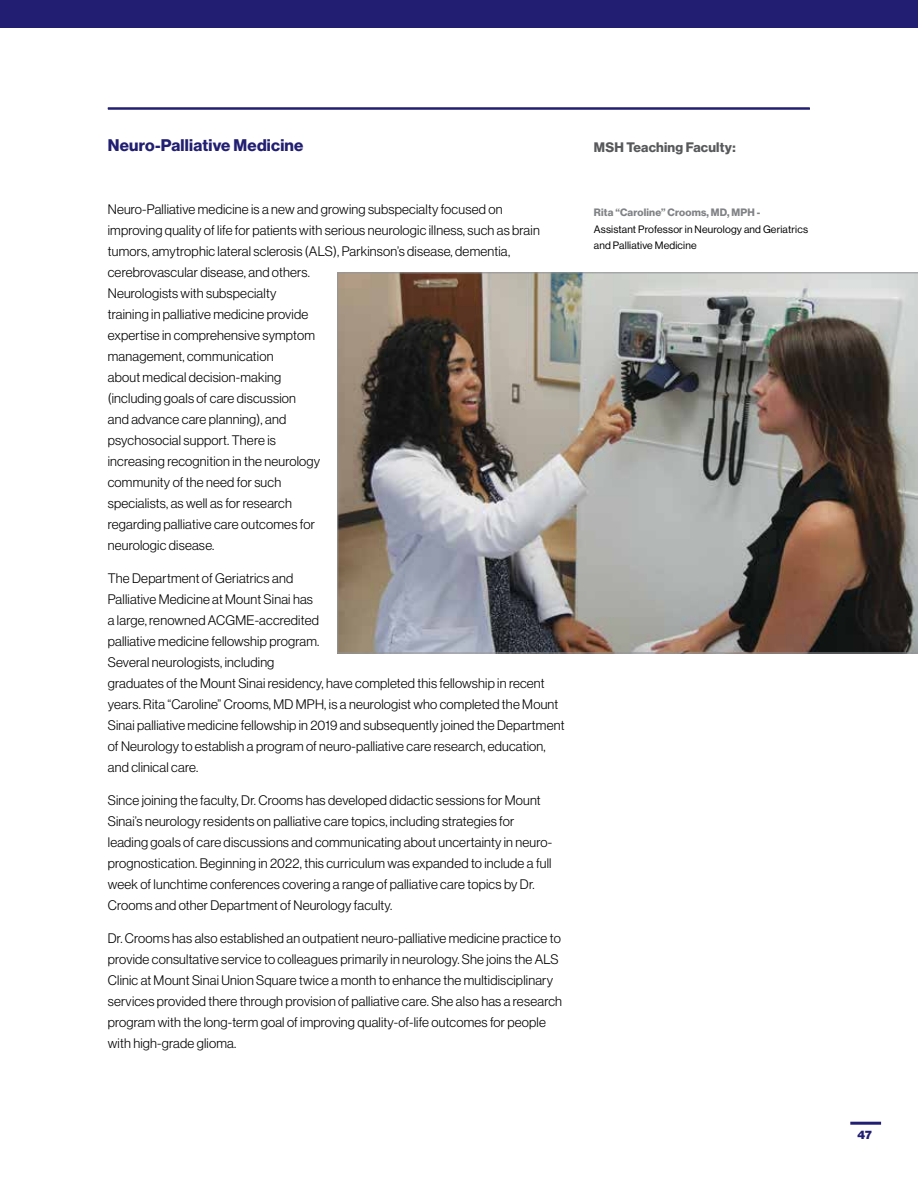
<style>
.page{position:relative;width:918px;height:1188px;background:#fff}
.page>*{position:absolute;margin:0;border:0;box-sizing:border-box;transform-origin:0 0}
.t1{font:16.5px "N Haas Grotesk DS Std 75 Bd";letter-spacing:.015em;color:#221f72}
.t2{font:13.5px/21px "N Haas Grotesk DS Std 45 Lt";letter-spacing:.015em;color:#000}
.t3{font:13.5px "N Haas Grotesk DS Std 75 Bd";letter-spacing:.015em;color:#58595b}
.t4{font:12px "N Haas Grotesk DS Std 95 Blk";color:#221f72}
.t5{font:10.5px/16.5px "N Haas Grotesk DS Std 55 Rg";letter-spacing:.015em;color:#000}
.t6{font:10.5px "N Haas Grotesk DS Std 75 Bd";letter-spacing:.015em;color:#808285}
</style>
<div class="page">
<div style="left:0;top:0;width:918px;height:28px;background:#221f72"></div>
<hr style="left:850px;top:1122px;width:31px;height:3px;background:#221f72">
<hr style="left:108px;top:108px;width:702px;height:2px;background:#221f72">
<hr style="left:108px;top:107px;width:702px;height:2px;background:#221f72">
<img style="left:337px;top:272px;width:581px;height:381px">
<p class="t1" style="left:108px;top:136px;width:197px">Neuro-Palliative Medicine</p>
<p class="t2" style="left:108px;top:199px;width:433px">Neuro-Palliative medicine is a new and growing subspecialty focused on improving quality of life for patients with serious neurologic illness, such as brain tumors, amytrophic lateral sclerosis (ALS), Parkinson’s disease, dementia, cerebrovascular disease, and others.<br>Neurologists with subspecialty<br>training in palliative medicine provide<br>expertise in comprehensive symptom<br>management, communication<br>about medical decision-making<br>(including goals of care discussion<br>and advance care planning), and<br>psychosocial support. There is<br>increasing recognition in the neurology<br>community of the need for such<br>specialists, as well as for research<br>regarding palliative care outcomes for<br>neurologic disease.</p>
<p class="t2" style="left:108px;top:568px;width:458px">The Department of Geriatrics and<br>Palliative Medicine at Mount Sinai has<br>a large, renowned ACGME-accredited<br>palliative medicine fellowship program.<br>Several neurologists, including<br>graduates of the Mount Sinai residency, have completed this fellowship in recent years. Rita “Caroline” Crooms, MD MPH, is a neurologist who completed the Mount Sinai palliative medicine fellowship in 2019 and subsequently joined the Department of Neurology to establish a program of neuro-palliative care research, education, and clinical care.</p>
<p class="t2" style="left:108px;top:790px;width:446px">Since joining the faculty, Dr. Crooms has developed didactic sessions for Mount Sinai’s neurology residents on palliative care topics, including strategies for leading goals of care discussions and communicating about uncertainty in neuro&shy;prognostication. Beginning in 2022, this curriculum was expanded to include a full week of lunchtime conferences covering a range of palliative care topics by Dr.<br>Crooms and other Department of Neurology faculty.</p>
<p class="t2" style="left:108px;top:928px;width:456px">Dr. Crooms has also established an outpatient neuro-palliative medicine practice to provide consultative service to colleagues primarily in neurology. She joins the ALS Clinic at Mount Sinai Union Square twice a month to enhance the multidisciplinary services provided there through provision of palliative care. She also has a research program with the long-term goal of improving quality-of-life outcomes for people with high-grade glioma.</p>
<p class="t3" style="left:594px;top:140px;width:143px">MSH Teaching Faculty:</p>
<p class="t6" style="left:594px;top:207px;width:168px">Rita “Caroline” Crooms, MD, MPH -</p>
<p class="t5" style="left:594px;top:221px;width:216px">Assistant Professor in Neurology and Geriatrics and Palliative Medicine</p>
<p class="t4" style="left:858px;top:1128px;width:16px">47</p>
</div>
